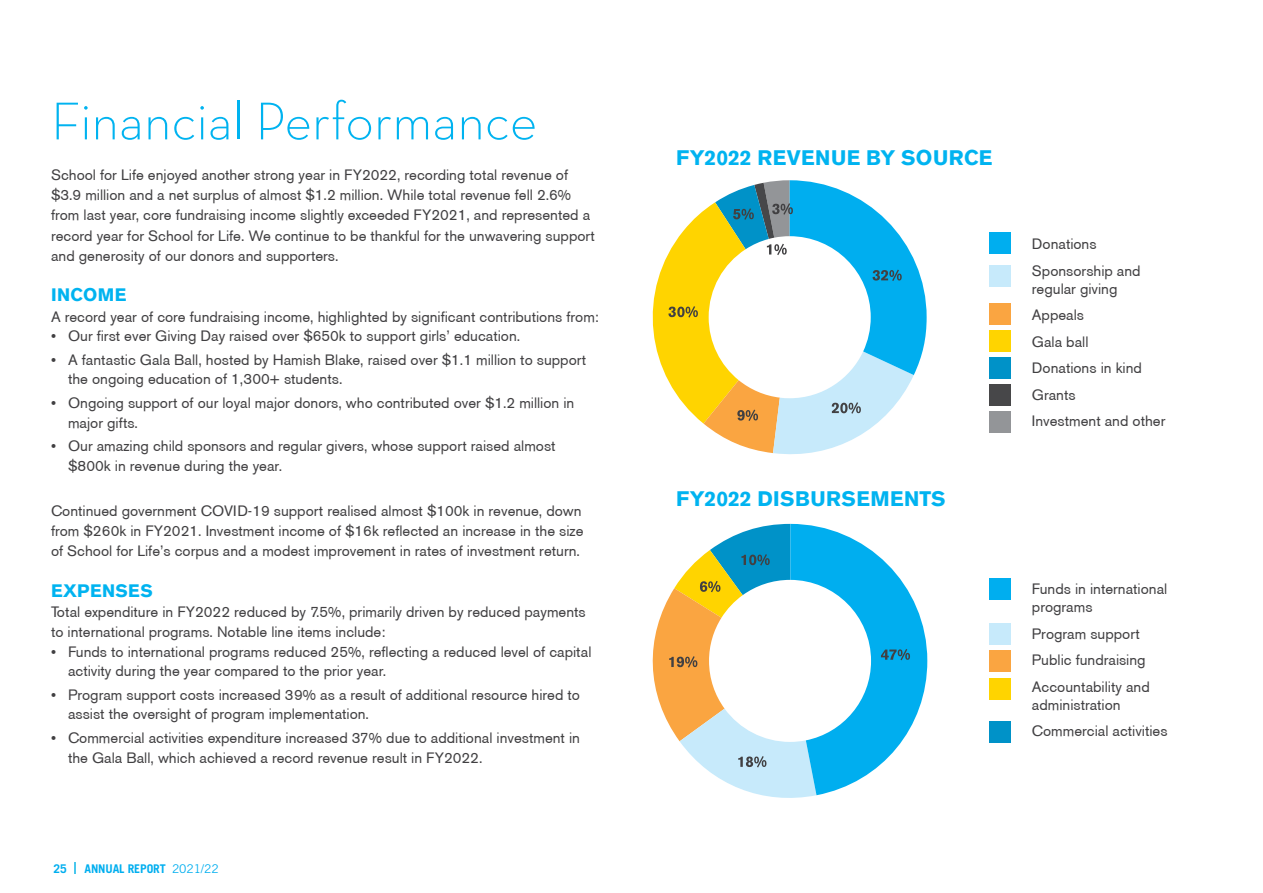
<style>
.page{position:relative;width:1263px;height:893px;background:#fff}
.page>*{position:absolute;margin:0;border:0;box-sizing:border-box;transform-origin:0 0}
.t1{font:300 54px "Neutra Text TF";color:#00b3f0}
.t2{font:700 21px "Berthold Akzidenz Grotesk BE";letter-spacing:.02em;color:#00b3f0}
.t3{font:700 18px "Berthold Akzidenz Grotesk BE";letter-spacing:.02em;color:#00b3f0}
.t4{font:15px/26.5px "Berthold Akzidenz Grotesk BE";color:#414042}
.t5{font:700 12px "Trade Gothic LT Std";letter-spacing:-.01em;color:#00aeef}
.s1{font-weight:400}
</style>
<div class="page">
<svg style="left:74px;top:863px;width:2px;height:11px"></svg>
<hr style="left:0;top:0;width:1px;height:893px;background:#000">
<svg style="left:652px;top:180px;width:275px;height:275px"></svg>
<svg style="left:652px;top:524px;width:275px;height:274px"></svg>
<div style="left:989px;top:232px;width:21px;height:21px;background:#00aeef"></div>
<div style="left:989px;top:579px;width:21px;height:21px;background:#00aeef"></div>
<div style="left:989px;top:266px;width:21px;height:21px;background:#c7eafb"></div>
<div style="left:989px;top:623px;width:21px;height:21px;background:#c7eafb"></div>
<div style="left:989px;top:303px;width:21px;height:21px;background:#faa541"></div>
<div style="left:989px;top:651px;width:21px;height:21px;background:#faa541"></div>
<div style="left:989px;top:357px;width:21px;height:21px;background:#0092c8"></div>
<div style="left:989px;top:721px;width:21px;height:21px;background:#0092c8"></div>
<div style="left:989px;top:330px;width:21px;height:21px;background:#ffd400"></div>
<div style="left:989px;top:678px;width:21px;height:21px;background:#ffd400"></div>
<div style="left:989px;top:384px;width:21px;height:21px;background:#474749"></div>
<div style="left:989px;top:411px;width:21px;height:21px;background:#939598"></div>
<h1 class="t1" style="left:51px;top:88px;width:488px">Financial Performance</h1>
<p class="t4" style="left:51px;top:165px;width:545px;line-height:20.2px">School for Life enjoyed another strong year in FY2022, recording total revenue of $3.9 million and a net surplus of almost $1.2 million. While total revenue fell 2.6% from last year, core fundraising income slightly exceeded FY2021, and represented a record year for School for Life. We continue to be thankful for the unwavering support and generosity of our donors and supporters.</p>
<p class="t3" style="left:51px;top:285px;width:77px">INCOME</p>
<p class="t4" style="left:51px;top:303px;width:549px">A record year of core fundraising income, highlighted by significant contributions from:</p>
<p class="t4" style="left:51px;top:323px;width:471px">• Our first ever Giving Day raised over $650k to support girls’ education.</p>
<p class="t4" style="left:68px;top:350px;width:520px;line-height:19.5px;text-indent:-17px">• A fantastic Gala Ball, hosted by Hamish Blake, raised over $1.1 million to support the ongoing education of 1,300+ students.</p>
<p class="t4" style="left:68px;top:393px;width:508px;line-height:19.5px;text-indent:-17px">• Ongoing support of our loyal major donors, who contributed over $1.2 million in major gifts.</p>
<p class="t4" style="left:68px;top:436px;width:489px;line-height:19.5px;text-indent:-17px">• Our amazing child sponsors and regular givers, whose support raised almost $800k in revenue during the year.</p>
<p class="t4" style="left:51px;top:500px;width:534px;line-height:20.2px">Continued government COVID-19 support realised almost $100k in revenue, down from $260k in FY2021. Investment income of $16k reflected an increase in the size of School for Life’s corpus and a modest improvement in rates of investment return.</p>
<p class="t3" style="left:51px;top:580px;width:103px">EXPENSES</p>
<p class="t4" style="left:51px;top:602px;width:536px;line-height:20.2px">Total expenditure in FY2022 reduced by 7.5%, primarily driven by reduced payments to international programs. Notable line items include:</p>
<p class="t4" style="left:68px;top:642px;width:525px;line-height:19.5px;text-indent:-17px">• Funds to international programs reduced 25%, reflecting a reduced level of capital activity during the year compared to the prior year.</p>
<p class="t4" style="left:68px;top:685px;width:513px;line-height:19.5px;text-indent:-17px">• Program support costs increased 39% as a result of additional resource hired to assist the oversight of program implementation.</p>
<p class="t4" style="left:68px;top:728px;width:513px;line-height:19.5px;text-indent:-17px">• Commercial activities expenditure increased 37% due to additional investment in the Gala Ball, which achieved a record revenue result in FY2022.</p>
<p class="t5" style="left:54px;top:861px;width:15px">25</p>
<p class="t5" style="left:85px;top:861px;width:136px">ANNUAL REPORT <span class="s1">2021/22</span></p>
<h2 class="t2" style="left:676px;top:145px;width:318px">FY2022 REVENUE BY SOURCE</h2>
<h2 class="t2" style="left:676px;top:486px;width:271px">FY2022 DISBURSEMENTS</h2>
<p class="t4" style="left:1032px;top:231px;width:110px">Donations<br>Sponsorship and</p>
<p class="t4" style="left:1032px;top:275px;width:135px">regular giving<br>Appeals<br>Gala ball<br>Donations in kind<br>Grants<br>Investment and other</p>
<p class="t4" style="left:1032px;top:580px;width:137px;line-height:18px">Funds in international programs</p>
<p class="t4" style="left:1032px;top:620px;width:119px">Program support<br>Public fundraising<br>Accountability and</p>
<p class="t4" style="left:1032px;top:691px;width:137px">administration<br>Commercial activities</p>
</div>
